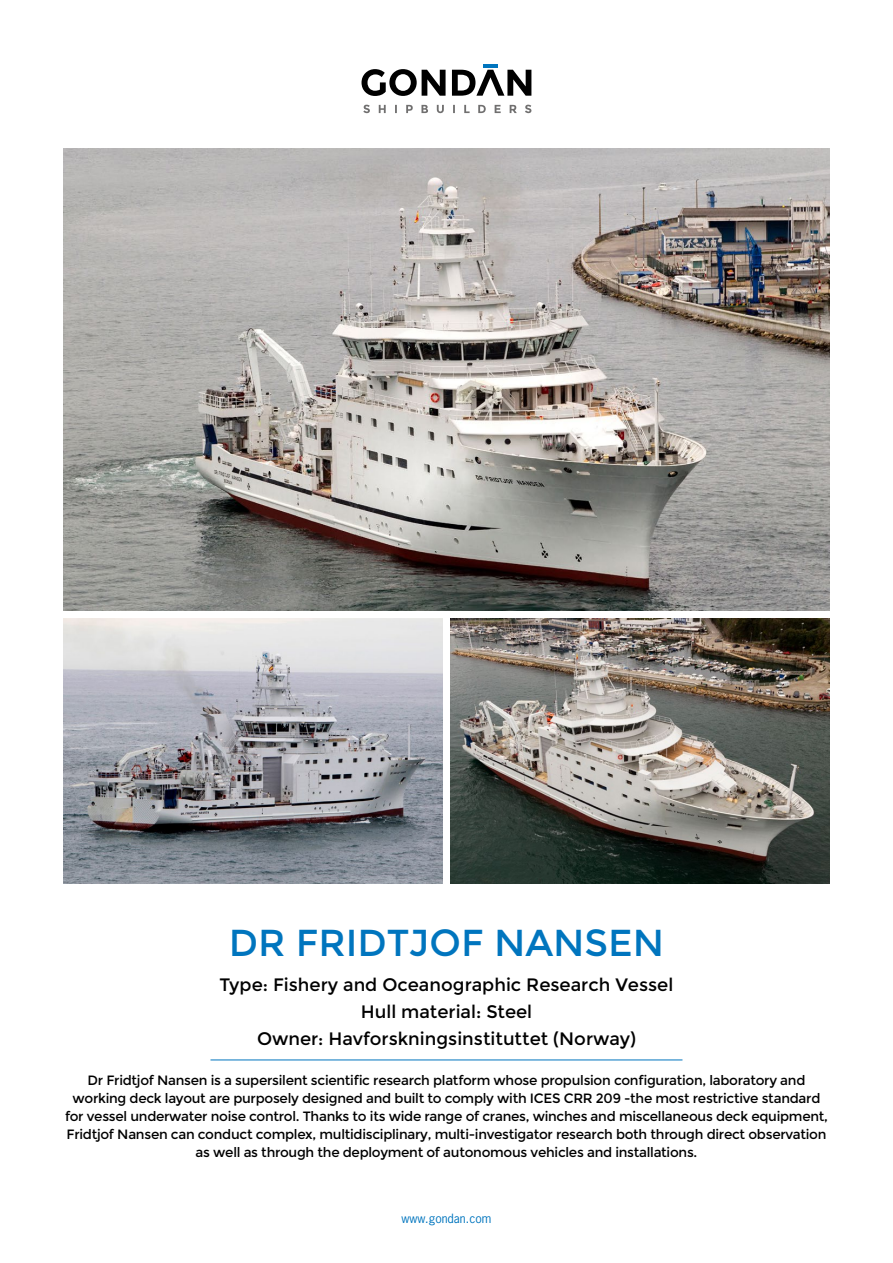
<style>
.page{position:relative;width:893px;height:1263px;background:#fff}
.page>*{position:absolute;margin:0;border:0;box-sizing:border-box;transform-origin:0 0}
.t1{font:37.5px "Montserrat";color:#0075be}
.t2{font:18px/27px "Montserrat";color:#000;text-align:center}
.t3{font:13.5px/18px "Montserrat";letter-spacing:-.02em;color:#000;text-align:center}
.t4{font:12px "News Gothic Std";color:#0075be}
.s1{font-style:inherit}
</style>
<div class="page">
<hr style="left:210px;top:1059px;width:472px;height:1px;background:#0075be">
<img style="left:64px;top:149px;width:765px;height:461px">
<svg style="left:363px;top:105px;width:168px;height:8px"></svg>
<svg style="left:362px;top:69px;width:169px;height:27px"></svg>
<hr style="left:483px;top:64px;width:15px;height:3px;background:#0075be">
<img style="left:64px;top:619px;width:378px;height:264px">
<img style="left:451px;top:619px;width:378px;height:264px">
<h1 class="t1" style="left:229px;top:920px;width:437px">DR FRIDTJOF NANSEN</h1>
<h2 class="t2" style="left:220px;top:971px;width:455px">Type: Fishery and Oceanographic Research Vessel<br>Hull material: Steel<br>Owner: Havforskningsinstitut<span class="s1">t</span>et (Norway)</h2>
<p class="t3" style="left:65px;top:1071px;width:764px">Dr Fridtjof Nansen is a supersilent scientific research platform whose propulsion configuration, laboratory and working deck layout are purposely designed and built to comply with ICES CRR 209 -the most restrictive standard for vessel underwater noise control. Thanks to its wide range of cranes, winches and miscellaneous deck equipment, Fridtjof Nansen can conduct complex, multidisciplinary, multi-investigator research both through direct observation as well as through the deployment of autonomous vehicles and installations.</p>
<p class="t4" style="left:402px;top:1211px;width:91px">www.gondan.com</p>
</div>
